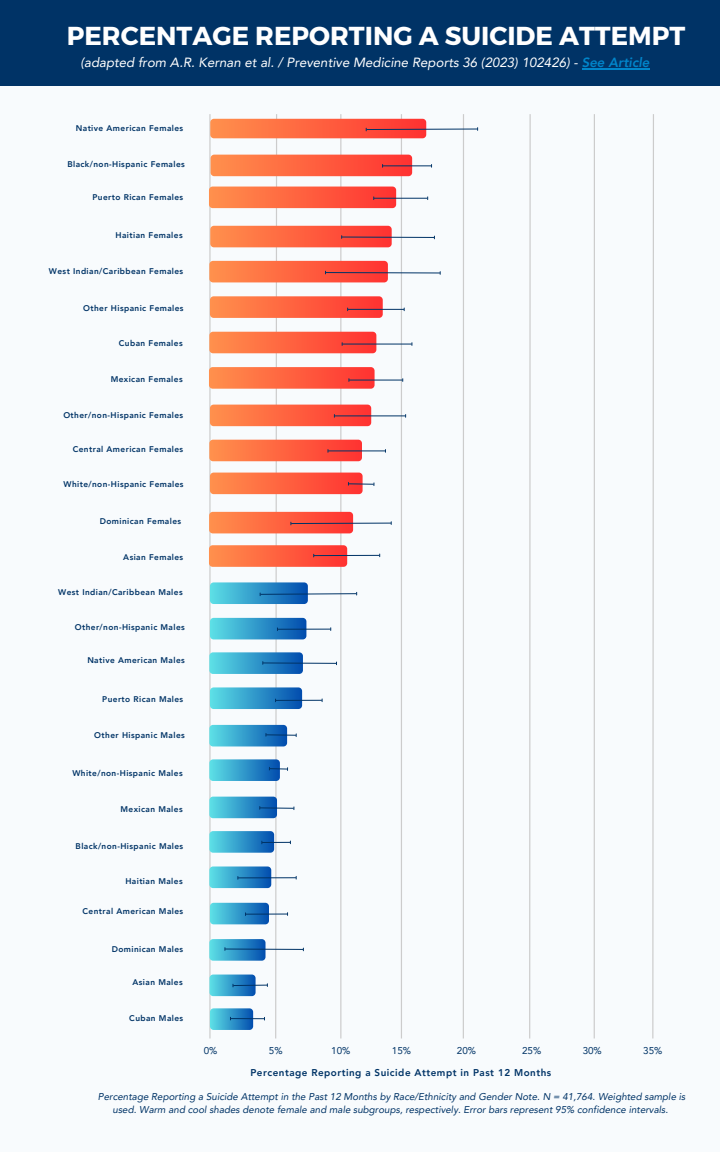
<style>
.page{position:relative;width:720px;height:1152px;background:#f8fbfd}
.page>*{position:absolute;margin:0;border:0;box-sizing:border-box;transform-origin:0 0}
.t1{font:700 25.96px "Montserrat";color:#fff}
.t2{font:italic 13.32px "Avenir LT Pro";color:#fff}
.t3{font:italic 9.84px/12.6px "Avenir LT Pro";color:#036;text-align:center}
.t4{font:800 9.84px "Avenir LT Pro";letter-spacing:.05em;color:#036}
.t5{font:9.84px "Avenir LT Pro";color:#036}
.t6{font:800 8.24px "Avenir LT Pro";letter-spacing:.05em;color:#036}
.s1{font-weight:800;color:#0085ca}
</style>
<div class="page">
<hr style="left:209px;top:114px;width:2px;height:924px;background:#ccc">
<svg style="left:529px;top:114px;width:2px;height:925px;background:#dddedf"></svg>
<svg style="left:593px;top:114px;width:2px;height:925px"></svg>
<svg style="left:652px;top:114px;width:2px;height:925px;background:#dddedf"></svg>
<div style="left:209px;top:261px;width:179px;height:21px;background:#ff8d4c;border-radius:4px"></div>
<div style="left:210px;top:226px;width:182px;height:21px;background:#ff8d4c;border-radius:4px"></div>
<div style="left:211px;top:155px;width:201px;height:21px;background:#ff8d4c;border-radius:4px"></div>
<div style="left:209px;top:187px;width:187px;height:21px;background:#ff8d4c;border-radius:4px"></div>
<div style="left:210px;top:119px;width:216px;height:19px;background:#ff8e4c;border-radius:4px"></div>
<div style="left:210px;top:296px;width:173px;height:22px;background:#ff8d4c;border-radius:4px"></div>
<div style="left:209px;top:332px;width:167px;height:21px;background:#ff8c4c;border-radius:4px"></div>
<div style="left:209px;top:367px;width:166px;height:22px;background:#ff8c4b;border-radius:4px"></div>
<div style="left:210px;top:405px;width:161px;height:21px;background:#ff8c4c;border-radius:4px"></div>
<div style="left:209px;top:440px;width:153px;height:21px;background:#ff8d4c;border-radius:4px"></div>
<div style="left:210px;top:473px;width:153px;height:21px;background:#ff8c4c;border-radius:4px"></div>
<div style="left:209px;top:512px;width:144px;height:21px;background:#ff8b4b;border-radius:4px"></div>
<div style="left:209px;top:545px;width:138px;height:22px;background:#ff8b4b;border-radius:4px"></div>
<div style="left:210px;top:582px;width:98px;height:22px;background:#56d4e2;border-radius:4px"></div>
<div style="left:210px;top:618px;width:96px;height:21px;background:#57d5e2;border-radius:4px"></div>
<div style="left:209px;top:652px;width:94px;height:22px;background:#56d4e2;border-radius:4px"></div>
<div style="left:210px;top:687px;width:92px;height:22px;background:#56d5e2;border-radius:4px"></div>
<svg style="left:209px;top:725px;width:78px;height:21px"></svg>
<div style="left:209px;top:759px;width:71px;height:22px;background:linear-gradient(to bottom,#53d0e0,#53d0e0);border-radius:4px"></div>
<svg style="left:209px;top:797px;width:68px;height:21px"></svg>
<div style="left:209px;top:831px;width:65px;height:22px;background:linear-gradient(to bottom,#52cfdf,#52cfdf);border-radius:4px"></div>
<svg style="left:209px;top:867px;width:62px;height:21px"></svg>
<svg style="left:210px;top:903px;width:59px;height:21px"></svg>
<svg style="left:209px;top:939px;width:57px;height:22px"></svg>
<svg style="left:209px;top:975px;width:47px;height:21px"></svg>
<svg style="left:210px;top:1008px;width:43px;height:22px"></svg>
<svg style="left:224px;top:114px;width:254px;height:925px"></svg>
<div style="left:0;top:0;width:720px;height:86px;background:#036"></div>
<hr style="left:582px;top:68px;width:68px;height:1px;background:#0085ca">
<p class="t1" style="left:67px;top:19px;width:620px">PERCENTAGE REPORTING A SUICIDE ATTEMPT</p>
<p class="t2" style="left:80px;top:57px;width:571px">(adapted from A.R. Kernan et al. / Preventive Medicine Reports 36 (2023) 102426) - <span class="s1">See Article</span></p>
<p class="t6" style="left:76px;top:124px;width:109px">Native American Females</p>
<p class="t6" style="left:67px;top:161px;width:119px">Black/non-Hispanic Females</p>
<p class="t6" style="left:92px;top:194px;width:92px">Puerto Rican Females</p>
<p class="t6" style="left:116px;top:232px;width:69px">Haitian Females</p>
<p class="t6" style="left:49px;top:268px;width:136px">West Indian/Caribbean Females</p>
<p class="t6" style="left:83px;top:305px;width:102px">Other Hispanic Females</p>
<p class="t6" style="left:119px;top:339px;width:65px">Cuban Females</p>
<p class="t6" style="left:111px;top:375px;width:73px">Mexican Females</p>
<p class="t6" style="left:63px;top:412px;width:121px">Other/non-Hispanic Females</p>
<p class="t6" style="left:73px;top:446px;width:112px">Central American Females</p>
<p class="t6" style="left:64px;top:480px;width:122px">White/non-Hispanic Females</p>
<p class="t6" style="left:100px;top:518px;width:83px">Dominican Females</p>
<p class="t6" style="left:123px;top:554px;width:61px">Asian Females</p>
<p class="t6" style="left:58px;top:589px;width:126px">West Indian/Caribbean Males</p>
<p class="t6" style="left:75px;top:624px;width:112px">Other/non-Hispanic Males</p>
<p class="t6" style="left:87px;top:656px;width:99px">Native American Males</p>
<p class="t6" style="left:102px;top:696px;width:83px">Puerto Rican Males</p>
<p class="t6" style="left:94px;top:732px;width:92px">Other Hispanic Males</p>
<p class="t6" style="left:72px;top:769px;width:112px">White/non-Hispanic Males</p>
<p class="t6" style="left:121px;top:806px;width:64px">Mexican Males</p>
<p class="t6" style="left:76px;top:843px;width:109px">Black/non-Hispanic Males</p>
<p class="t6" style="left:125px;top:878px;width:59px">Haitian Males</p>
<p class="t6" style="left:83px;top:908px;width:102px">Central American Males</p>
<p class="t6" style="left:112px;top:946px;width:73px">Dominican Males</p>
<p class="t6" style="left:133px;top:978px;width:52px">Asian Males</p>
<p class="t6" style="left:129px;top:1015px;width:55px">Cuban Males</p>
<p class="t5" style="left:583px;top:1046px;width:21px">30%</p>
<p class="t5" style="left:643px;top:1046px;width:21px">35%</p>
<p class="t3" style="left:98px;top:1091px;width:589px">Percentage Reporting a Suicide Attempt in the Past 12 Months by Race/Ethnicity and Gender Note. N = 41,764. Weighted sample is used. Warm and cool shades denote female and male subgroups, respectively. Error bars represent 95% confidence intervals.</p>
<p class="t5" style="left:204px;top:1046px;width:15px">0%</p>
<p class="t5" style="left:269px;top:1046px;width:15px">5%</p>
<p class="t5" style="left:331px;top:1046px;width:21px">10%</p>
<p class="t5" style="left:392px;top:1046px;width:21px">15%</p>
<p class="t5" style="left:457px;top:1046px;width:21px">20%</p>
<p class="t5" style="left:522px;top:1046px;width:21px">25%</p>
<p class="t4" style="left:250px;top:1069px;width:302px">Percentage Reporting a Suicide Attempt in Past 12 Months</p>
</div>
